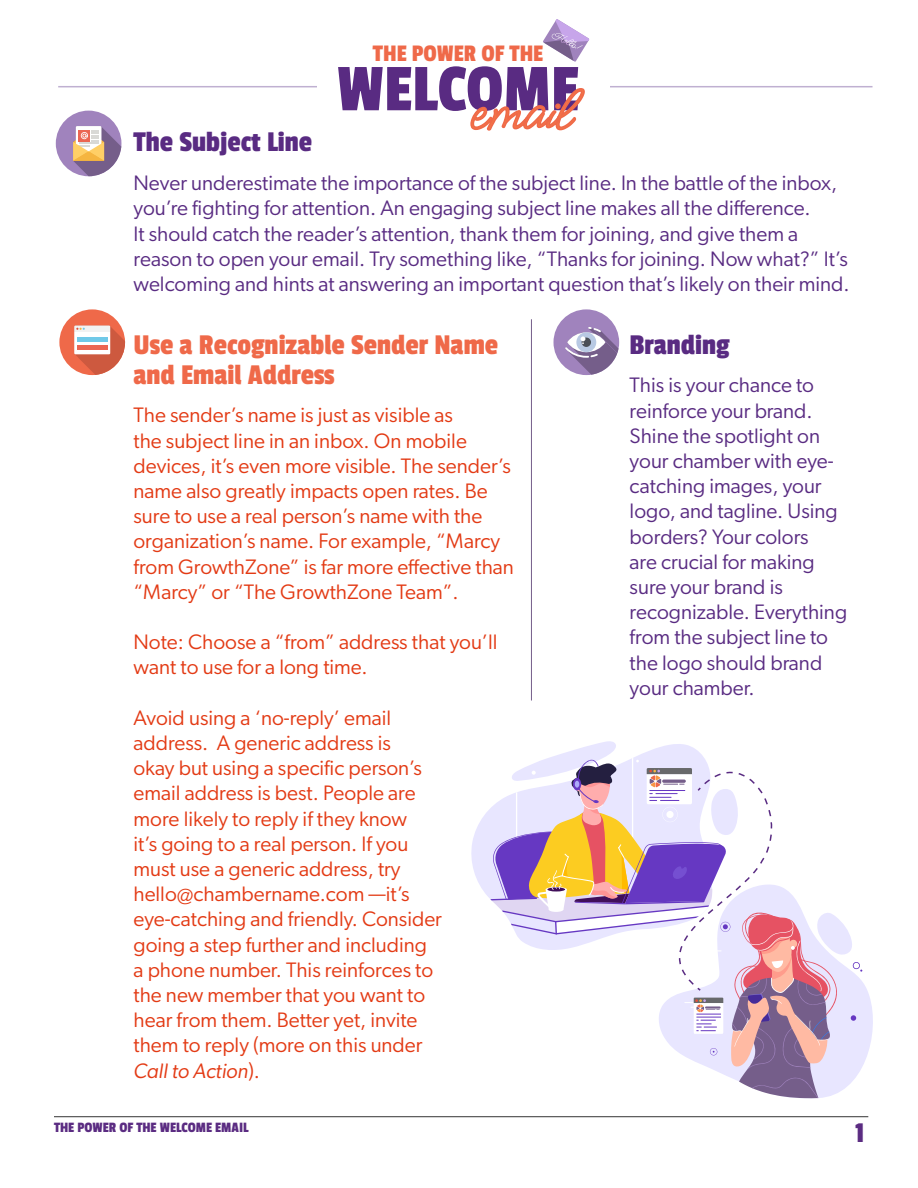
<style>
.page{position:relative;width:918px;height:1188px;background:#fff}
.page>*{position:absolute;margin:0;border:0;box-sizing:border-box;transform-origin:0 0}
.t1{font:30px/30px "Passion One";color:#ef6949}
.t2{font:30px "Passion One";color:#592b82}
.t3{font:30px "Passion One";color:#5b2c82}
.t4{font:24.9px "Passion One";color:#ef6949}
.t5{font:21px/25.2px "Gibson";color:#e33a14}
.t6{font:21px/25.2px "Gibson";color:#592b82}
.t7{font:15px "Passion One";color:#5b2c82}
.s1{font-style:italic}
</style>
<div class="page">
<div style="left:553px;top:309px;width:66px;height:66px;background:#a083bd;border-radius:50%"></div>
<svg style="left:565px;top:327px;width:54px;height:48px"></svg>
<div style="left:56px;top:111px;width:65px;height:65px;background:#a083bd;border-radius:50%"></div>
<svg style="left:73px;top:126px;width:48px;height:50px"></svg>
<div style="left:59px;top:309px;width:66px;height:66px;background:#ef6949;border-radius:50%"></div>
<svg style="left:74px;top:326px;width:51px;height:49px"></svg>
<hr style="left:77px;top:345px;width:30px;height:4px;background:#eb6652">
<hr style="left:531px;top:319px;width:1px;height:382px;background:#755e8a">
<svg style="left:801px;top:970px;width:72px;height:129px"></svg>
<svg style="left:471px;top:819px;width:11px;height:69px"></svg>
<svg style="left:482px;top:741px;width:380px;height:357px"></svg>
<hr style="left:54px;top:1116px;width:814px;height:1px;background:#333">
<hr style="left:58px;top:86px;width:815px;height:1px;background:#bfb0d1">
<div style="left:318px;top:1px;width:292px;height:148px;background:#fff"></div>
<svg style="left:338px;top:19px;width:251px;height:112px"></svg>
<p class="t4" style="left:373px;top:40px;width:172px">THE POWER OF THE</p>
<h1 class="t2" style="left:134px;top:126px;width:180px">The Subject Line</h1>
<p class="t6" style="left:134px;top:170px;width:718px">Never underestimate the importance of the subject line. In the battle of the inbox, you’re fighting for attention. An engaging subject line makes all the difference.<br>It should catch the reader’s attention, thank them for joining, and give them a reason to open your email. Try something like, “Thanks for joining. Now what?” It’s welcoming and hints at answering an important question that’s likely on their mind.</p>
<h1 class="t1" style="left:134px;top:329px;width:366px">Use a Recognizable Sender Name and Email Address</h1>
<p class="t5" style="left:134px;top:402px;width:382px">The sender’s name is just as visible as<br>the subject line in an inbox. On mobile devices, it’s even more visible. The sender’s name also greatly impacts open rates. Be sure to use a real person’s name with the organization’s name. For example, “Marcy from GrowthZone” is far more effective than “Marcy” or “The GrowthZone Team”.</p>
<p class="t5" style="left:134px;top:629px;width:366px">Note: Choose a “from” address that you’ll want to use for a long time.</p>
<p class="t5" style="left:134px;top:705px;width:310px">Avoid using a ‘no-reply’ email address. A generic address is<br>okay but using a specific person’s email address is best. People are more likely to reply if they know<br>it’s going to a real person. If you must use a generic address, try hello@chambername.com —it’s eye-catching and friendly. Consider going a step further and including a phone number. This reinforces to the new member that you want to hear from them. Better yet, invite them to reply (more on this under<br><span class="s1">Call to Action</span>).</p>
<h1 class="t2" style="left:630px;top:329px;width:102px">Branding</h1>
<p class="t6" style="left:630px;top:372px;width:219px">This is your chance to reinforce your brand.<br>Shine the spotlight on your chamber with eye&shy;catching images, your logo, and tagline. Using borders? Your colors<br>are crucial for making sure your brand is recognizable. Everything from the subject line to the logo should brand your chamber.</p>
<p class="t7" style="left:54px;top:1120px;width:196px">THE POWER OF THE WELCOME EMAIL</p>
<h1 class="t3" style="left:855px;top:1117px;width:11px">1</h1>
</div>
